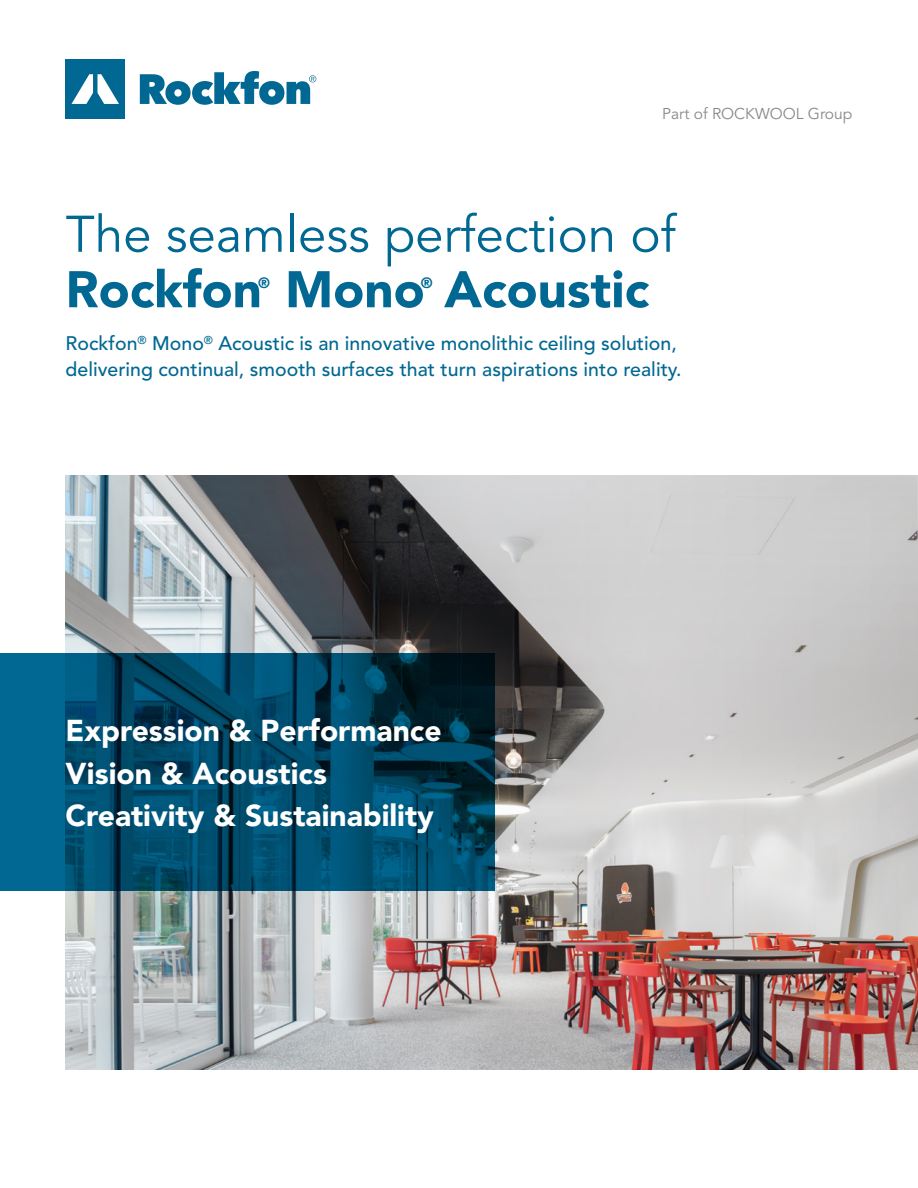
<style>
.page{position:relative;width:918px;height:1188px;background:#fff}
.page>*{position:absolute;margin:0;border:0;box-sizing:border-box;transform-origin:0 0}
.t1{font:51px "Avenir LT Std";color:#006892}
.t2{font:900 51px "Avenir LT Std";color:#006892}
.t3{font:900 30px/42.8px "Avenir LT Std";color:#fff}
.t4{font:500 19.5px/25.3px "Avenir LT Std";color:#006892}
.t5{font:15.6px "Avenir LT Std";color:#87898c}
.t6{font:900 14.85px "Avenir LT Std";color:#006892}
</style>
<div class="page">
<img style="left:66px;top:475px;width:852px;height:594px">
<div style="left:66px;top:59px;width:59px;height:60px;background:#006892"></div>
<svg style="left:72px;top:74px;width:47px;height:30px"></svg>
<svg style="left:140px;top:71px;width:176px;height:34px"></svg>
<svg style="left:0;top:653px;width:494px;height:238px;background:#004968"></svg>
<p class="t5" style="left:662px;top:104px;width:192px">Part of ROCKWOOL Group</p>
<h1 class="t1" style="left:66px;top:205px;width:612px">The seamless perfection of</h1>
<h1 class="t2" style="left:66px;top:259px;width:198px">Rockfon</h1>
<p class="t6" style="left:258px;top:274px;width:13px">®</p>
<h1 class="t2" style="left:285px;top:259px;width:366px">Mono Acoustic</h1>
<p class="t6" style="left:421px;top:274px;width:13px">®</p>
<p class="t4" style="left:66px;top:332px;width:618px">Rockfon<sup>®</sup> Mono<sup>®</sup> Acoustic is an innovative monolithic ceiling solution, delivering continual, smooth surfaces that turn aspirations into reality.</p>
<h2 class="t3" style="left:66px;top:709px;width:378px">Expression &amp; Performance<br>Vision &amp; Acoustics<br>Creativity &amp; Sustainability</h2>
</div>
